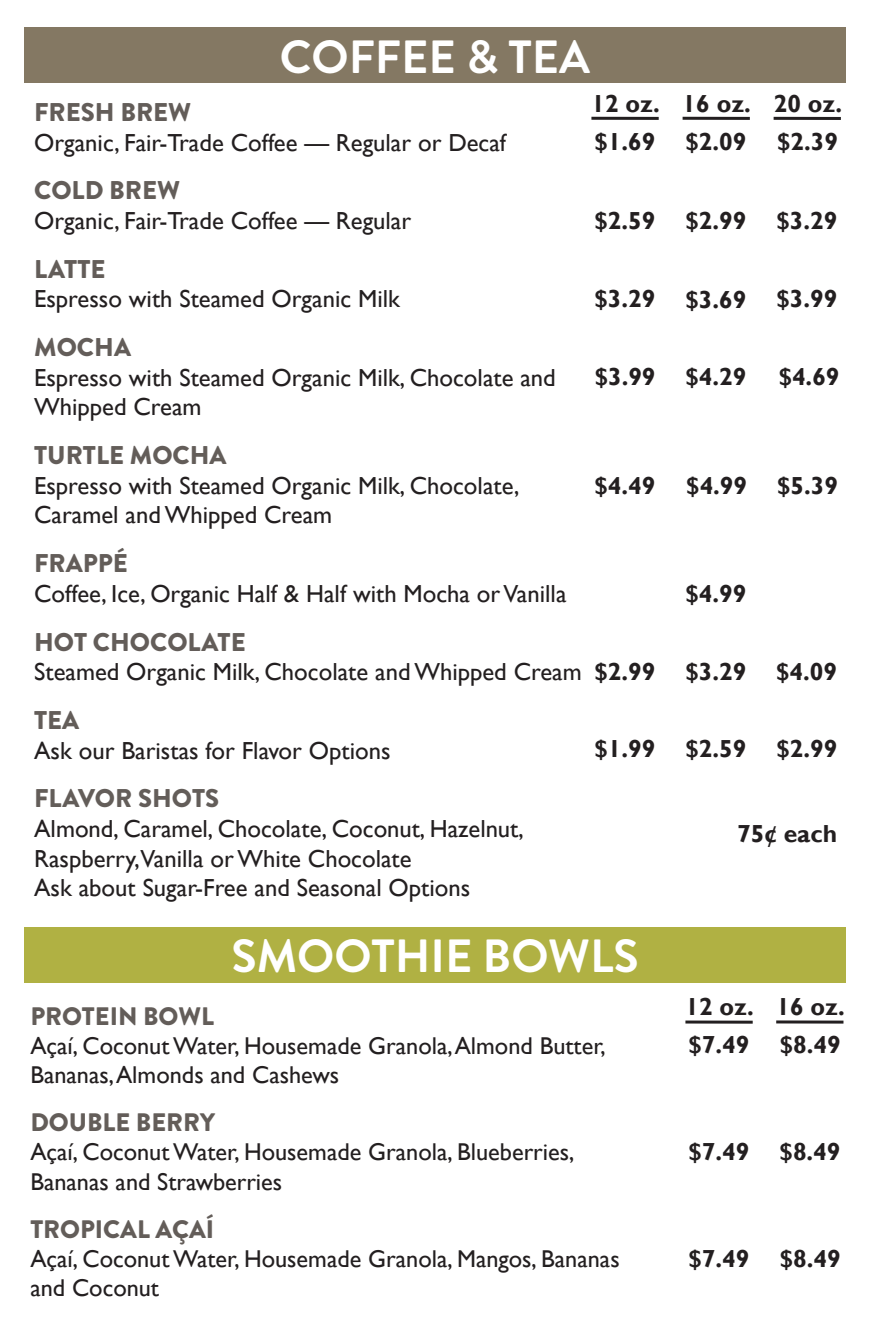
<style>
.page{position:relative;width:871px;height:1337px;background:#fff}
.page>*{position:absolute;margin:0;border:0;box-sizing:border-box;transform-origin:0 0}
.t1{font:700 46.5px "Brandon Grotesque";color:#fff}
.t2{font:900 25.65px "Brandon Grotesque";color:#635d59}
.t3{font:900 25.28px "Brandon Grotesque";color:#635d59}
.t4{font:24.67px/29.6px "Gill Sans";color:#231f20}
.t5{font:700 24.67px "Gill Sans";color:#231f20}
.t6{font:24.3px/29.2px "Gill Sans";color:#231f20}
</style>
<div class="page">
<div style="left:25px;top:927px;width:821px;height:55px;background:#b0b143"></div>
<hr style="left:685px;top:1020px;width:68px;height:3px;background:#231f20">
<hr style="left:776px;top:1020px;width:67px;height:3px;background:#231f20">
<div style="left:25px;top:28px;width:821px;height:55px;background:#847863"></div>
<hr style="left:682px;top:117px;width:68px;height:3px;background:#231f20">
<hr style="left:773px;top:117px;width:68px;height:3px;background:#231f20">
<hr style="left:591px;top:117px;width:68px;height:3px;background:#231f20">
<h1 class="t1" style="left:280px;top:24px;width:312px">COFFEE &amp; TEA</h1>
<p class="t2" style="left:34px;top:94px;width:159px">FRESH BREW</p>
<p class="t4" style="left:34px;top:128px;width:473px">Organic, Fair-Trade Coffee — Regular or Decaf</p>
<p class="t2" style="left:34px;top:172px;width:147px">COLD BREW</p>
<p class="t4" style="left:34px;top:206px;width:378px">Organic, Fair-Trade Coffee — Regular</p>
<p class="t2" style="left:34px;top:251px;width:73px">LATTE</p>
<p class="t4" style="left:34px;top:285px;width:367px">Espresso with Steamed Organic Milk</p>
<p class="t2" style="left:34px;top:329px;width:98px">MOCHA</p>
<p class="t4" style="left:34px;top:363px;width:523px">Espresso with Steamed Organic Milk, Chocolate and<br>Whipped Cream</p>
<p class="t2" style="left:34px;top:437px;width:194px">TURTLE MOCHA</p>
<p class="t4" style="left:34px;top:471px;width:487px">Espresso with Steamed Organic Milk, Chocolate,<br>Caramel and Whipped Cream</p>
<p class="t2" style="left:34px;top:545px;width:95px">FRAPPÉ</p>
<p class="t4" style="left:34px;top:579px;width:534px">Coffee, Ice, Organic Half &amp; Half with Mocha or Vanilla</p>
<p class="t2" style="left:34px;top:623px;width:213px">HOT CHOCOLATE</p>
<p class="t4" style="left:34px;top:657px;width:549px">Steamed Organic Milk, Chocolate and Whipped Cream</p>
<p class="t2" style="left:34px;top:702px;width:47px">TEA</p>
<p class="t4" style="left:34px;top:736px;width:358px">Ask our Baristas for Flavor Options</p>
<p class="t2" style="left:34px;top:780px;width:186px">FLAVOR SHOTS</p>
<p class="t4" style="left:34px;top:814px;width:491px">Almond, Caramel, Chocolate, Coconut, Hazelnut,<br>Raspberry,Vanilla or White Chocolate<br>Ask about Sugar-Free and Seasonal Options</p>
<p class="t5" style="left:591px;top:89px;width:70px">12 oz.</p>
<p class="t5" style="left:682px;top:89px;width:70px">16 oz.</p>
<p class="t5" style="left:774px;top:89px;width:70px">20 oz.</p>
<p class="t5" style="left:594px;top:127px;width:62px">$1.69</p>
<p class="t5" style="left:685px;top:127px;width:62px">$2.09</p>
<p class="t5" style="left:777px;top:127px;width:62px">$2.39</p>
<p class="t5" style="left:594px;top:206px;width:62px">$2.59</p>
<p class="t5" style="left:685px;top:206px;width:62px">$2.99</p>
<p class="t5" style="left:776px;top:206px;width:62px">$3.29</p>
<p class="t5" style="left:594px;top:284px;width:62px">$3.29</p>
<p class="t5" style="left:685px;top:285px;width:62px">$3.69</p>
<p class="t5" style="left:776px;top:284px;width:62px">$3.99</p>
<p class="t5" style="left:595px;top:362px;width:62px">$3.99</p>
<p class="t5" style="left:685px;top:362px;width:62px">$4.29</p>
<p class="t5" style="left:778px;top:362px;width:62px">$4.69</p>
<p class="t5" style="left:594px;top:470px;width:62px">$4.49</p>
<p class="t5" style="left:686px;top:470px;width:62px">$4.99</p>
<p class="t5" style="left:777px;top:470px;width:62px">$5.39</p>
<p class="t5" style="left:685px;top:579px;width:62px">$4.99</p>
<p class="t5" style="left:594px;top:657px;width:62px">$2.99</p>
<p class="t5" style="left:776px;top:657px;width:62px">$4.09</p>
<p class="t5" style="left:685px;top:657px;width:62px">$3.29</p>
<p class="t5" style="left:594px;top:734px;width:62px">$1.99</p>
<p class="t5" style="left:685px;top:734px;width:62px">$2.59</p>
<p class="t5" style="left:776px;top:734px;width:62px">$2.99</p>
<p class="t5" style="left:737px;top:819px;width:101px">75¢ each</p>
<h1 class="t1" style="left:231px;top:923px;width:409px">SMOOTHIE BOWLS</h1>
<p class="t3" style="left:30px;top:998px;width:185px">PROTEIN BOWL</p>
<p class="t6" style="left:30px;top:1031px;width:577px">Açaí, Coconut Water, Housemade Granola, Almond Butter,<br>Bananas, Almonds and Cashews</p>
<p class="t3" style="left:30px;top:1104px;width:186px">DOUBLE BERRY</p>
<p class="t6" style="left:30px;top:1138px;width:545px">Açaí, Coconut Water, Housemade Granola, Blueberries,<br>Bananas and Strawberries</p>
<p class="t3" style="left:30px;top:1211px;width:185px">TROPICAL AÇAÍ</p>
<p class="t6" style="left:30px;top:1244px;width:591px">Açaí, Coconut Water, Housemade Granola, Mangos, Bananas and Coconut</p>
<p class="t5" style="left:685px;top:992px;width:161px">12 oz. 16 oz.</p>
<p class="t5" style="left:688px;top:1030px;width:154px">$7.49 $8.49</p>
<p class="t5" style="left:688px;top:1136px;width:153px">$7.49 $8.49</p>
<p class="t5" style="left:688px;top:1243px;width:154px">$7.49 $8.49</p>
</div>
